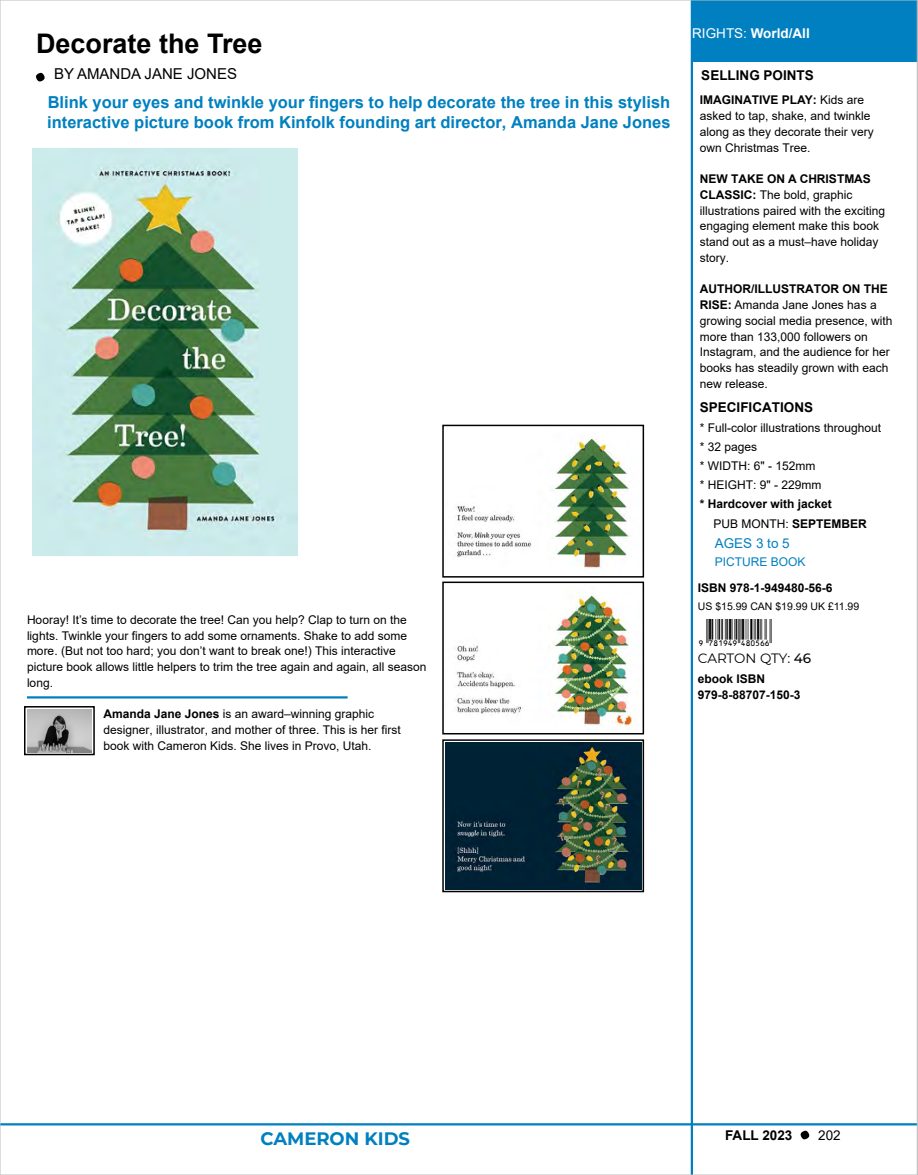
<style>
.page{position:relative;width:918px;height:1175px;background:#fff}
.page>*{position:absolute;margin:0;border:0;box-sizing:border-box;transform-origin:0 0}
.t1{font:27px "UPC Half";color:#000}
.t2{font:700 27px "Arial";color:#000}
.t3{font:700 18px "Montserrat";color:#0080c0}
.t4{font:700 16.5px/20.2px "Arial";color:#0080c0}
.t5{font:15px "Arial";color:#000}
.t6{font:700 13.5px "Arial";color:#000}
.t7{font:700 13.5px "Arial";color:#fff}
.t8{font:13.5px "Montserrat";letter-spacing:-.005em;color:#000}
.t9{font:13.5px "Arial";color:#0080c0}
.t10{font:13.5px "Arial";color:#000}
.t11{font:12px/15.8px "Arial";color:#000}
.t12{font:700 12px/25.7px "Arial";color:#000}
.t13{font:10.5px "Arial";color:#000}
.s1{font-weight:700}
.s2{font-weight:400}
.s3{font-weight:400;color:#0080c0}
.s4{font-weight:500}
</style>
<div class="page">
<div style="left:801px;top:1131px;width:7px;height:7px;background:#000;border-radius:3px"></div>
<div style="left:801px;top:1130px;width:8px;height:9px;border:2px solid #000;border-radius:3px"></div>
<hr style="left:0;top:1123px;width:918px;height:2px;background:#0080c0">
<hr style="left:691px;top:0;width:2px;height:1174px;background:#0080c0">
<div style="left:442px;top:424px;width:202px;height:153px;border:2px solid #000"></div>
<img style="left:456px;top:438px;width:174px;height:131px">
<div style="left:442px;top:581px;width:202px;height:153px;border:2px solid #000"></div>
<img style="left:455px;top:592px;width:180px;height:137px">
<div style="left:442px;top:739px;width:202px;height:153px;border:2px solid #000"></div>
<img style="left:445px;top:742px;width:196px;height:147px">
<hr style="left:27px;top:696px;width:321px;height:2px;background:#0080c0">
<div style="left:24px;top:706px;width:71px;height:49px;border:2px solid #000"></div>
<img style="left:27px;top:709px;width:65px;height:43px">
<div style="left:692px;top:0;width:226px;height:62px;background:#0080c0"></div>
<div style="left:37px;top:74px;width:7px;height:7px;background:#000;border-radius:3px"></div>
<div style="left:36px;top:73px;width:9px;height:8px;border:2px solid #000;border-radius:3px"></div>
<img style="left:32px;top:149px;width:266px;height:406px">
<hr style="left:0;top:0;width:1px;height:1174px;background:#bcbcbc">
<hr style="left:917px;top:0;width:1px;height:1174px;background:#bcbcbc">
<hr style="left:0;top:0;width:918px;height:1px;background:#bcbcbc">
<hr style="left:0;top:1174px;width:918px;height:1px;background:#bcbcbc">
<p class="t2" style="left:36px;top:24px;width:228px">Decorate the Tree</p>
<p class="t5" style="left:54px;top:64px;width:185px">BY AMANDA JANE JONES</p>
<p class="t4" style="left:47px;top:92px;width:625px">Blink your eyes and twinkle your fingers to help decorate the tree in this stylish interactive picture book from Kinfolk founding art director, Amanda Jane Jones</p>
<p class="t11" style="left:27px;top:611px;width:401px">Hooray! It’s time to decorate the tree! Can you help? Clap to turn on the lights. Twinkle your fingers to add some ornaments. Shake to add some more. (But not too hard; you don’t want to break one!) This interactive picture book allows little helpers to trim the tree again and again, all season long.</p>
<p class="t11" style="left:103px;top:706px;width:299px"><span class="s1">Amanda Jane Jones</span> is an award–winning graphic designer, illustrator, and mother of three. This is her first book with Cameron Kids. She lives in Provo, Utah.</p>
<p class="t7" style="left:692px;top:23px;width:119px"><span class="s2">RIGHTS:</span> World/All</p>
<p class="t6" style="left:701px;top:66px;width:114px">SELLING POINTS</p>
<p class="t11" style="left:700px;top:92px;width:176px"><span class="s1">IMAGINATIVE PLAY:</span> Kids are asked to tap, shake, and twinkle along as they decorate their very own Christmas Tree.</p>
<p class="t11" style="left:700px;top:171px;width:187px"><span class="s1">NEW TAKE ON A CHRISTMAS<br>CLASSIC:</span> The bold, graphic illustrations paired with the exciting engaging element make this book stand out as a must–have holiday story.</p>
<p class="t11" style="left:700px;top:281px;width:194px"><span class="s1">AUTHOR/ILLUSTRATOR ON THE<br>RISE:</span> Amanda Jane Jones has a growing social media presence, with more than 133,000 followers on<br>Instagram, and the audience for her books has steadily grown with each new release.</p>
<p class="t6" style="left:700px;top:398px;width:115px">SPECIFICATIONS</p>
<p class="t11" style="left:700px;top:418px;width:183px;line-height:18.9px">* Full-color illustrations throughout * 32 pages<br>* WIDTH: 6" - 152mm<br>* HEIGHT: 9" - 229mm<br><span class="s1">* Hardcover with jacket</span></p>
<p class="t11" style="left:714px;top:515px;width:155px">PUB MONTH: <span class="s1">SEPTEMBER</span></p>
<p class="t9" style="left:715px;top:533px;width:77px">AGES 3 to 5</p>
<p class="t12" style="left:698px;top:549px;width:136px;text-indent:17px"><span class="s3">PICTURE BOOK<br></span>ISBN 978-1-949480-56-6</p>
<p class="t13" style="left:698px;top:599px;width:163px">US $15.99 CAN $19.99 UK £11.99</p>
<p class="t1" style="left:699px;top:621px;width:79px">ËxHSLJOJy480566z</p>
<p class="t8" style="left:698px;top:649px;width:115px">CARTON QTY: <span class="s4">46</span></p>
<p class="t12" style="left:698px;top:671px;width:104px;line-height:15.8px">ebook ISBN<br>979-8-88707-150-3</p>
<p class="t3" style="left:260px;top:1125px;width:151px">CAMERON KIDS</p>
<p class="t6" style="left:725px;top:1125px;width:69px">FALL 2023</p>
<p class="t10" style="left:818px;top:1126px;width:24px">202</p>
</div>
